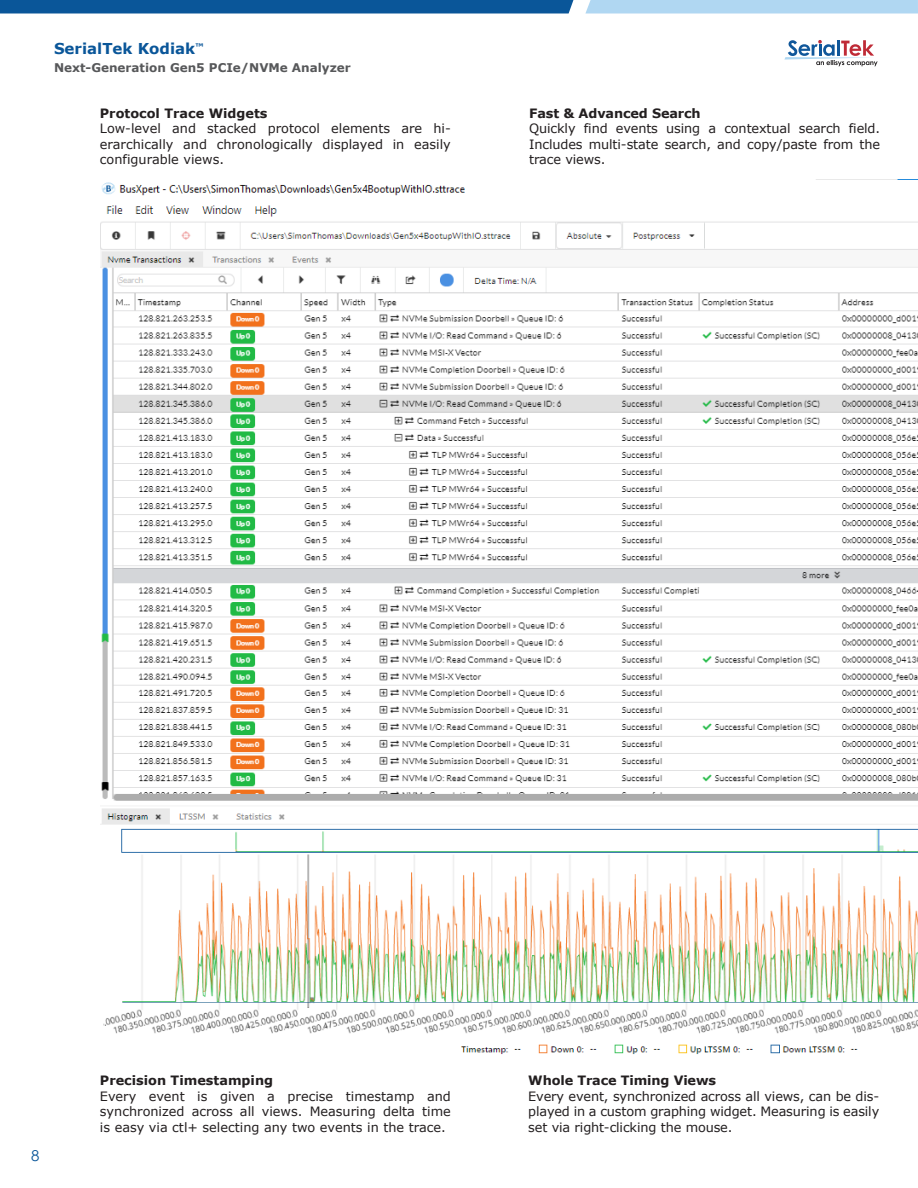
<style>
.page{position:relative;width:918px;height:1188px;background:#fff}
.page>*{position:absolute;margin:0;border:0;box-sizing:border-box;transform-origin:0 0}
.t1{font:700 15px "Verdana";color:#0a5699}
.t2{font:15px "Century Gothic";color:#0a5699}
.t3{font:12.9px/15.5px "Verdana";letter-spacing:-.01em;color:#231f20;text-align:justify}
.t4{font:700 12.9px "Verdana";color:#231f20}
.t5{font:700 12px "Verdana";color:#57585a}
</style>
<div class="page">
<svg style="left:0;top:0;width:573px;height:14px;background:#135c9c"></svg>
<svg style="left:585px;top:0;width:333px;height:14px;background:#b3d8f2"></svg>
<svg style="left:784px;top:40px;width:94px;height:26px"></svg>
<img style="left:100px;top:179px;width:818px;height:876px">
<p class="t1" style="left:54px;top:38px;width:151px">SerialTek Kodiak<sup>™</sup></p>
<p class="t5" style="left:54px;top:59px;width:298px">Next-Generation Gen5 PCIe/NVMe Analyzer</p>
<p class="t4" style="left:100px;top:104px;width:169px">Protocol Trace Widgets</p>
<p class="t3" style="left:100px;top:121px;width:353px">Low-level and stacked protocol elements are hi&shy;erarchically and chronologically displayed in easily configurable views.</p>
<p class="t4" style="left:529px;top:104px;width:173px">Fast &amp; Advanced Search</p>
<p class="t3" style="left:529px;top:121px;width:353px">Quickly find events using a contextual search field.<br>Includes multi-state search, and copy/paste from the trace views.</p>
<p class="t2" style="left:31px;top:1145px;width:10px">8</p>
<p class="t4" style="left:100px;top:1072px;width:175px">Precision Timestamping</p>
<p class="t3" style="left:100px;top:1088px;width:353px">Every event is given a precise timestamp and synchronized across all views. Measuring delta time is easy via ctl+ selecting any two events in the trace.</p>
<p class="t4" style="left:528px;top:1072px;width:189px">Whole Trace Timing Views</p>
<p class="t3" style="left:528px;top:1088px;width:353px">Every event, synchronized across all views, can be dis&shy;played in a custom graphing widget. Measuring is easily set via right-clicking the mouse.</p>
</div>
